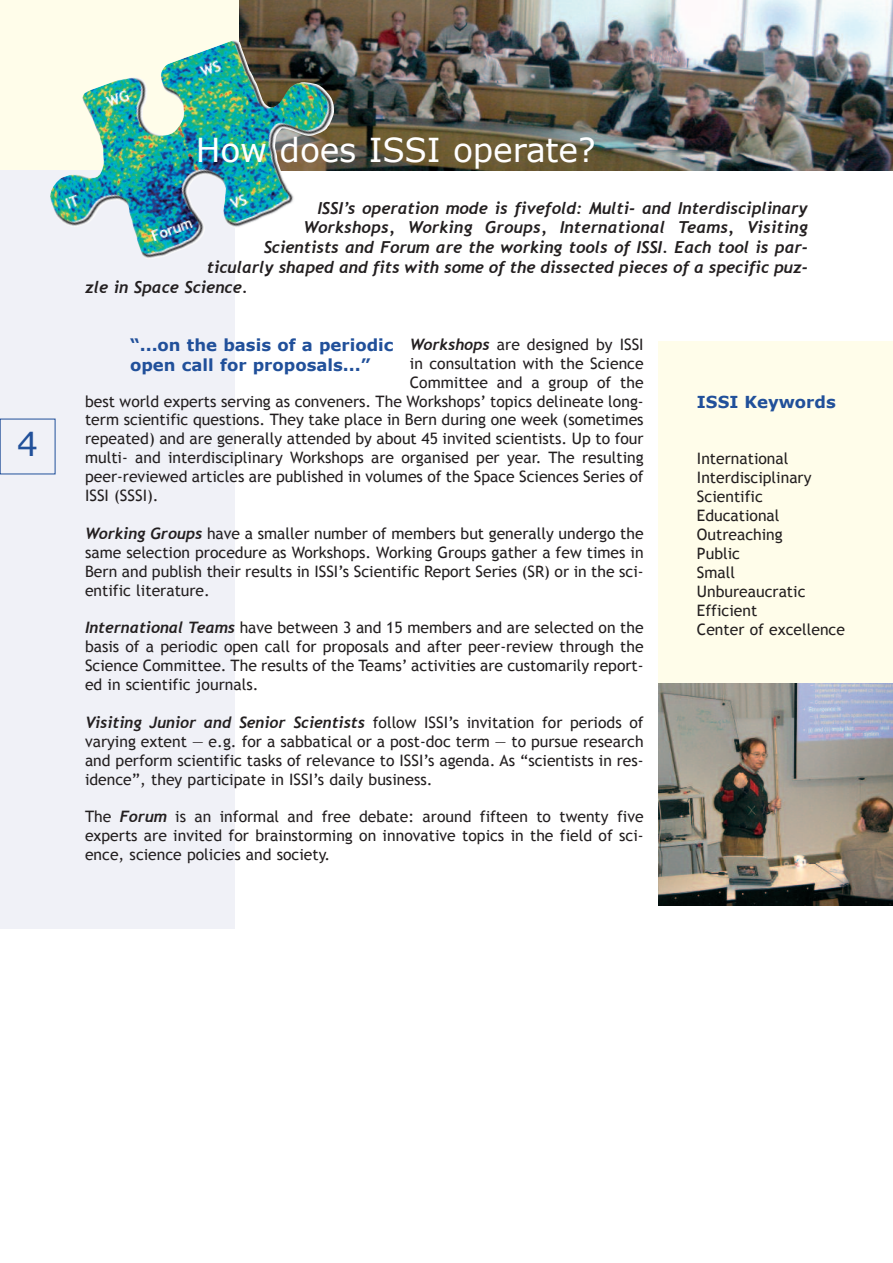
<style>
.page{position:relative;width:893px;height:1263px;background:#fff}
.page>*{position:absolute;margin:0;border:0;box-sizing:border-box;transform-origin:0 0}
.t1{font:33px "Verdana";letter-spacing:-.005em;color:#fff}
.t2{font:33px "Verdana";color:#21509a}
.t3{font:italic 700 16.5px "Trebuchet";color:#231f20}
.t4{font:700 16.5px/19.8px "Verdana";color:#21509a}
.t5{font:15.75px/18.9px "Trebuchet MS";color:#231f20;text-align:justify}
.s1{font-family:"Trebuchet";font-weight:700;font-style:italic}
</style>
<div class="page">
<img style="left:238px;top:0;width:655px;height:170px">
<div style="left:0;top:0;width:235px;height:928px;background:#f0f1f7"></div>
<div style="left:659px;top:341px;width:234px;height:342px;background:#fffdea"></div>
<div style="left:0;top:0;width:238px;height:170px;background:#fffdea"></div>
<img style="left:82px;top:40px;width:252px;height:188px">
<img style="left:659px;top:683px;width:234px;height:222px">
<p class="t2" style="left:17px;top:423px;width:22px">4</p>
<p class="t1" style="left:196px;top:129px;width:401px">How does ISSI operate?</p>
<p class="t3" style="left:317px;top:198px;width:492px">ISSI’s operation mode is fivefold: Multi- and Interdisciplinary</p>
<p class="t3" style="left:303px;top:218px;width:506px">Workshops, Working Groups, International Teams, Visiting</p>
<p class="t3" style="left:264px;top:238px;width:546px">Scientists and Forum are the working tools of ISSI. Each tool is par-</p>
<p class="t3" style="left:207px;top:257px;width:603px">ticularly shaped and fits with some of the dissected pieces of a specific puz-</p>
<p class="t3" style="left:85px;top:277px;width:164px">zle in Space Science.</p>
<p class="t5" style="left:410px;top:335px;width:235px"><span class="s1">Workshops</span> are designed by ISSI</p>
<p class="t5" style="left:410px;top:354px;width:235px">in consultation with the Science</p>
<p class="t5" style="left:410px;top:373px;width:235px">Committee and a group of the</p>
<p class="t5" style="left:85px;top:391px;width:560px">best world experts serving as conveners. The Workshops’ topics delineate long-</p>
<p class="t5" style="left:85px;top:410px;width:560px">term scientific questions. They take place in Bern during one week (sometimes</p>
<p class="t5" style="left:85px;top:429px;width:560px">repeated) and are generally attended by about 45 invited scientists. Up to four</p>
<p class="t5" style="left:85px;top:448px;width:560px">multi- and interdisciplinary Workshops are organised per year. The resulting</p>
<p class="t5" style="left:85px;top:467px;width:560px">peer-reviewed articles are published in volumes of the Space Sciences Series of</p>
<p class="t5" style="left:85px;top:486px;width:75px">ISSI (SSSI).</p>
<p class="t5" style="left:85px;top:524px;width:560px"><span class="s1">Working Groups</span> have a smaller number of members but generally undergo the same selection procedure as Workshops. Working Groups gather a few times in Bern and publish their results in ISSI’s Scientific Report Series (SR) or in the sci&shy;entific literature.</p>
<p class="t5" style="left:85px;top:618px;width:560px"><span class="s1">International Teams</span> have between 3 and 15 members and are selected on the basis of a periodic open call for proposals and after peer-review through the Science Committee. The results of the Teams’ activities are customarily report&shy;ed in scientific journals.</p>
<p class="t5" style="left:85px;top:713px;width:560px"><span class="s1">Visiting Junior and Senior Scientists</span> follow ISSI’s invitation for periods of varying extent — e.g. for a sabbatical or a post-doc term — to pursue research and perform scientific tasks of relevance to ISSI’s agenda. As “scientists in res&shy;idence”, they participate in ISSI’s daily business.</p>
<p class="t5" style="left:85px;top:807px;width:560px">The <span class="s1">Forum</span> is an informal and free debate: around fifteen to twenty five experts are invited for brainstorming on innovative topics in the field of sci&shy;ence, science policies and society.</p>
<p class="t4" style="left:130px;top:335px;width:265px">“...on the basis of a periodic open call for proposals...”</p>
<p class="t4" style="left:697px;top:391px;width:140px">ISSI Keywords</p>
<p class="t5" style="left:697px;top:449px;width:150px;text-align:left">International<br>Interdisciplinary<br>Scientific<br>Educational<br>Outreaching<br>Public<br>Small<br>Unbureaucratic<br>Efficient<br>Center of excellence</p>
</div>
